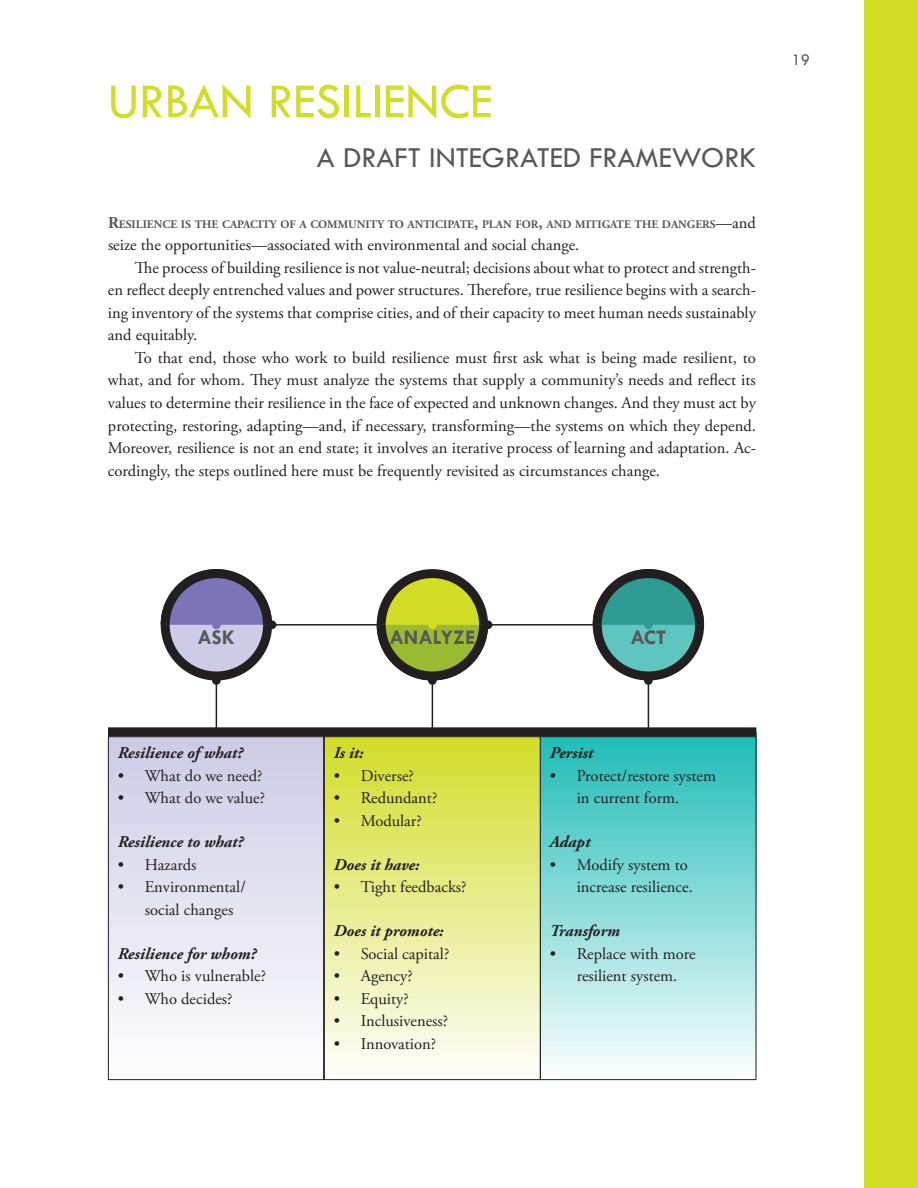
<style>
.page{position:relative;width:918px;height:1188px;background:#fff}
.page>*{position:absolute;margin:0;border:0;box-sizing:border-box;transform-origin:0 0}
.CH_title{font:51px "Tw Cen";color:#d2dd25}
.CH_subtitle{font:30px "Tw Cen";color:#57585a}
.t1{font:700 21px "Tw Cen";color:#57585a}
.txt_indent{font:16.5px/22.5px "Adobe Garamond Pro";color:#231f20;text-align:justify}
.t2{font:italic 700 16.5px "Adobe Garamond Pro";color:#231f20}
.txt-NoIndent{font:16.5px "Adobe Garamond Pro";color:#231f20}
.t3{font:16.5px "Tw Cen";color:#57585a}
.txt-NoIndent-2{font:700 11.55px "Adobe Garamond Pro";color:#57585a}
.s1{font-size:16.5px}
.s2{font-weight:400;font-size:16.5px;color:#231f20}
</style>
<div class="page">
<div style="left:864px;top:0;width:54px;height:1188px;background:#d2dd25"></div>
<div style="left:597px;top:574px;width:103px;height:102px;background:#5fc5c1;border-radius:50%"></div>
<div style="left:593px;top:569px;width:111px;height:111px;border:9px solid #231f20;border-radius:50%"></div>
<div style="left:165px;top:574px;width:103px;height:102px;background:#cdcbe5;border-radius:50%"></div>
<div style="left:161px;top:569px;width:111px;height:111px;border:9px solid #231f20;border-radius:50%"></div>
<svg style="left:160px;top:569px;width:117px;height:65px"></svg>
<svg style="left:592px;top:569px;width:113px;height:65px"></svg>
<div style="left:381px;top:574px;width:103px;height:102px;background:#d2dd25;border-radius:50%"></div>
<div style="left:377px;top:569px;width:111px;height:111px;border:9px solid #231f20;border-radius:50%"></div>
<div style="left:108px;top:732px;width:216px;height:348px;background:linear-gradient(to bottom,#cccae4,#fefefe)"></div>
<div style="left:108px;top:736px;width:216px;height:344px;border:1px solid #231f20"></div>
<div style="left:324px;top:732px;width:216px;height:348px;background:linear-gradient(to bottom,#d1dd24,#fefefc)"></div>
<div style="left:324px;top:736px;width:217px;height:344px;border:1px solid #231f20"></div>
<div style="left:540px;top:732px;width:216px;height:348px;background:linear-gradient(to bottom,#1cbbb6,#fcfefe)"></div>
<div style="left:540px;top:736px;width:216px;height:344px;border:1px solid #231f20"></div>
<svg style="left:376px;top:616px;width:117px;height:65px"></svg>
<div style="left:212px;top:676px;width:9px;height:9px;background:#231f20;border-radius:50%"></div>
<div style="left:428px;top:676px;width:9px;height:9px;background:#231f20;border-radius:50%"></div>
<div style="left:644px;top:676px;width:9px;height:9px;background:#231f20;border-radius:50%"></div>
<div style="left:212px;top:620px;width:9px;height:9px;background:#7b75b7;border-radius:50%"></div>
<div style="left:428px;top:620px;width:9px;height:9px;background:#d2dd25;border-radius:50%"></div>
<div style="left:644px;top:620px;width:9px;height:9px;background:#2f9c94;border-radius:50%"></div>
<div style="left:268px;top:620px;width:8px;height:9px;background:#231f20;border-radius:50%"></div>
<div style="left:484px;top:620px;width:8px;height:9px;background:#231f20;border-radius:50%"></div>
<hr style="left:216px;top:676px;width:1px;height:56px;background:#231f20">
<hr style="left:272px;top:624px;width:109px;height:2px;background:#231f20">
<hr style="left:488px;top:624px;width:109px;height:2px;background:#231f20">
<hr style="left:432px;top:676px;width:1px;height:56px;background:#231f20">
<hr style="left:648px;top:676px;width:1px;height:56px;background:#231f20">
<div style="left:108px;top:727px;width:648px;height:9px;background:#231f20"></div>
<p class="CH_title" style="left:108px;top:70px;width:386px">URBAN RESILIENCE</p>
<p class="CH_subtitle" style="left:317px;top:139px;width:441px">A DRAFT INTEGRATED FRAMEWORK</p>
<p class="txt-NoIndent-2" style="left:108px;top:218px;width:650px"><span class="s1">R</span>ESILIENCE IS THE CAPACITY OF A COMMUNITY TO ANTI CIPATE<span class="s1">,</span> PLAN FOR<span class="s1">,</span> AND MITI GATE THE DANGERS<span class="s2">—and</span></p>
<p class="txt-NoIndent" style="left:108px;top:235px;width:473px">seize the opportunities—associated with environmental and social change.</p>
<p class="txt_indent" style="left:108px;top:257px;width:650px;text-indent:27px">The process of building resilience is not value-neutral; decisions about what to protect and strength&shy;en reflect deeply entrenched values and power structures. Therefore, true resilience begins with a search&shy;ing inventory of the systems that comprise cities, and of their capacity to meet human needs sustainably and equitably.</p>
<p class="txt_indent" style="left:108px;top:347px;width:650px;text-indent:27px">To that end, those who work to build resilience must first ask what is being made resilient, to what, and for whom. They must analyze the systems that supply a community’s needs and reflect its values to determine their resilience in the face of expected and unknown changes. And they must act by protecting, restoring, adapting—and, if necessary, transforming—the systems on which they depend.<br>Moreover, resilience is not an end state; it involves an iterative process of learning and adaptation. Ac&shy;cordingly, the steps outlined here must be frequently revisited as circumstances change.</p>
<p class="t3" style="left:792px;top:50px;width:20px">19</p>
<h1 class="t1" style="left:198px;top:624px;width:39px">ASK</h1>
<h1 class="t1" style="left:389px;top:624px;width:87px">ANALYZE</h1>
<h1 class="t1" style="left:631px;top:624px;width:37px">ACT</h1>
<h3 class="t2" style="left:118px;top:743px;width:127px">Resilience of what?</h3>
<p class="txt_indent" style="left:118px;top:765px;width:146px">• What do we need?</p>
<p class="txt_indent" style="left:118px;top:787px;width:149px">• What do we value?</p>
<h3 class="t2" style="left:118px;top:832px;width:127px">Resilience to what?</h3>
<p class="txt_indent" style="left:118px;top:854px;width:80px">• Hazards</p>
<p class="txt_indent" style="left:145px;top:876px;width:103px;text-indent:-27px">• Environmental/ social changes</p>
<h3 class="t2" style="left:118px;top:944px;width:140px">Resilience for whom?</h3>
<p class="txt_indent" style="left:118px;top:965px;width:150px">• Who is vulnerable?</p>
<p class="txt_indent" style="left:118px;top:988px;width:116px">• Who decides?</p>
<h3 class="t2" style="left:334px;top:743px;width:31px">Is it:</h3>
<p class="txt_indent" style="left:334px;top:765px;width:82px">• Diverse?</p>
<p class="txt_indent" style="left:334px;top:787px;width:105px">• Redundant?</p>
<p class="txt_indent" style="left:334px;top:810px;width:90px">• Modular?</p>
<h3 class="t2" style="left:334px;top:855px;width:87px">Does it have:</h3>
<p class="txt_indent" style="left:334px;top:876px;width:134px">• Tight feedbacks?</p>
<h3 class="t2" style="left:334px;top:922px;width:111px">Does it promote:</h3>
<p class="txt_indent" style="left:334px;top:943px;width:117px">• Social capital?</p>
<p class="txt_indent" style="left:334px;top:965px;width:80px">• Agency?</p>
<p class="txt_indent" style="left:334px;top:988px;width:77px">• Equity?</p>
<p class="txt_indent" style="left:334px;top:1010px;width:116px">• Inclusiveness?</p>
<p class="txt_indent" style="left:334px;top:1033px;width:104px">• Innovation?</p>
<h3 class="t2" style="left:550px;top:743px;width:45px">Persist</h3>
<p class="txt_indent" style="left:550px;top:765px;width:168px;text-align:center">• Protect/restore system in current form.</p>
<h3 class="t2" style="left:550px;top:832px;width:42px">Adapt</h3>
<p class="txt_indent" style="left:577px;top:854px;width:118px;text-indent:-27px">• Modify system to increase resilience.</p>
<h3 class="t2" style="left:550px;top:922px;width:72px">Transform</h3>
<p class="txt_indent" style="left:550px;top:943px;width:148px;text-align:center">• Replace with more resilient system.</p>
</div>
